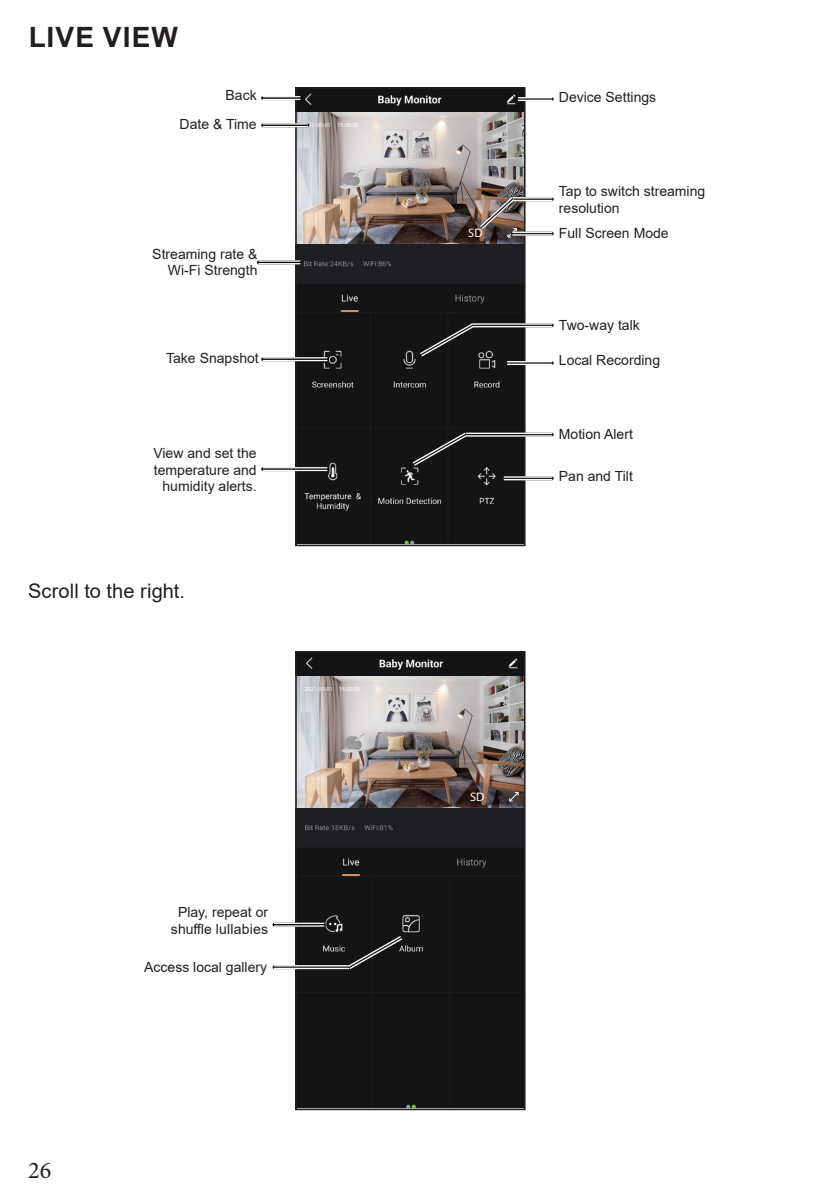
<style>
.page{position:relative;width:837px;height:1187px;background:#fff}
.page>*{position:absolute;margin:0;border:0;box-sizing:border-box;transform-origin:0 0}
.Body{font:700 28px "Arial";letter-spacing:.04em;color:#231f20}
.t1{font:24px "Minion Pro";color:#231f20}
.Body-2{font:20px "Arial";letter-spacing:.005em;color:#231f20}
.t2{font:14px/16.8px "Arial";color:#231f20;text-align:right}
.t3{font:12.4px "Myriad Pro";color:#fff}
.t4{font:6px "Myriad Pro";color:#fff}
</style>
<div class="page">
<img style="left:298px;top:90px;width:224px;height:453px">
<img style="left:298px;top:112px;width:224px;height:131px">
<div style="left:295px;top:87px;width:230px;height:459px;border:2px solid #231f20"></div>
<svg style="left:263px;top:97px;width:37px;height:2px"></svg>
<hr style="left:263px;top:99px;width:37px;height:1px;background:#fff">
<hr style="left:263px;top:96px;width:37px;height:1px;background:#fff">
<hr style="left:263px;top:123px;width:44px;height:4px;background:#0f0f0f">
<hr style="left:263px;top:126px;width:44px;height:1px;background:#fff">
<hr style="left:263px;top:123px;width:44px;height:2px;background:#fff">
<svg style="left:518px;top:98px;width:33px;height:2px"></svg>
<hr style="left:518px;top:97px;width:33px;height:1px;background:#fff">
<hr style="left:518px;top:100px;width:33px;height:1px;background:#fff">
<hr style="left:472px;top:323px;width:79px;height:4px;background:#231f20">
<hr style="left:472px;top:323px;width:79px;height:2px;background:#fff">
<hr style="left:472px;top:326px;width:79px;height:1px;background:#fff">
<hr style="left:512px;top:232px;width:39px;height:4px;background:#231f20">
<hr style="left:512px;top:232px;width:39px;height:1px;background:#fff">
<hr style="left:512px;top:234px;width:39px;height:2px;background:#fff">
<svg style="left:507px;top:362px;width:44px;height:2px"></svg>
<hr style="left:507px;top:361px;width:44px;height:1px;background:#fff">
<hr style="left:507px;top:364px;width:44px;height:1px;background:#fff">
<hr style="left:466px;top:432px;width:85px;height:4px;background:#231f20">
<hr style="left:466px;top:432px;width:85px;height:2px;background:#fff">
<hr style="left:466px;top:435px;width:85px;height:1px;background:#fff">
<svg style="left:263px;top:358px;width:64px;height:2px"></svg>
<hr style="left:263px;top:360px;width:64px;height:1px;background:#fff">
<hr style="left:263px;top:357px;width:64px;height:1px;background:#fff">
<svg style="left:263px;top:468px;width:64px;height:2px"></svg>
<hr style="left:263px;top:470px;width:64px;height:1px;background:#fff">
<hr style="left:263px;top:467px;width:64px;height:1px;background:#fff">
<hr style="left:504px;top:476px;width:47px;height:4px;background:#231f20">
<hr style="left:504px;top:476px;width:47px;height:2px;background:#fff">
<hr style="left:504px;top:479px;width:47px;height:1px;background:#fff">
<hr style="left:259px;top:260px;width:41px;height:4px;background:#000">
<hr style="left:259px;top:263px;width:41px;height:1px;background:#fff">
<hr style="left:259px;top:260px;width:41px;height:2px;background:#fff">
<svg style="left:518px;top:198px;width:33px;height:2px"></svg>
<hr style="left:512px;top:197px;width:39px;height:1px;background:#fff">
<hr style="left:512px;top:200px;width:39px;height:1px;background:#fff">
<svg style="left:475px;top:193px;width:43px;height:45px;background:#7a675f"></svg>
<svg style="left:408px;top:429px;width:63px;height:40px;background:#252426"></svg>
<svg style="left:415px;top:320px;width:63px;height:40px;background:#242426"></svg>
<img style="left:298px;top:654px;width:224px;height:453px">
<img style="left:298px;top:676px;width:224px;height:131px">
<svg style="left:508px;top:791px;width:11px;height:11px"></svg>
<div style="left:295px;top:651px;width:230px;height:459px;border:2px solid #231f20"></div>
<hr style="left:274px;top:922px;width:50px;height:4px;background:#000">
<hr style="left:274px;top:925px;width:50px;height:1px;background:#fff">
<hr style="left:274px;top:922px;width:50px;height:2px;background:#fff">
<hr style="left:274px;top:965px;width:74px;height:4px;background:#8d8b8c">
<hr style="left:274px;top:967px;width:74px;height:2px;background:#fff">
<hr style="left:274px;top:965px;width:74px;height:1px;background:#fff">
<svg style="left:343px;top:932px;width:63px;height:40px;background:#262628"></svg>
<p class="Body" style="left:29px;top:17px;width:151px">LIVE VIEW</p>
<p class="t2" style="left:225px;top:87px;width:33px">Back</p>
<p class="t2" style="left:180px;top:115px;width:79px">Date &amp; Time</p>
<p class="t4" style="left:302px;top:121px;width:57px">2021-05-01 15:00:00</p>
<p class="t2" style="left:152px;top:245px;width:107px">Streaming rate &amp;<br>Wi-Fi Strength</p>
<p class="t2" style="left:166px;top:349px;width:94px">Take Snapshot</p>
<p class="t2" style="left:153px;top:444px;width:105px">View and set the temperature and humidity alerts.</p>
<p class="Body-2" style="left:28px;top:577px;width:158px">Scroll to the right.</p>
<p class="t4" style="left:304px;top:685px;width:57px">2021-05-01 15:00:00</p>
<h2 class="t1" style="left:28px;top:1154px;width:25px">26</h2>
<p class="t2" style="left:171px;top:903px;width:99px;text-align:center">Play, repeat or shuffle lullabies</p>
<p class="t2" style="left:144px;top:958px;width:124px">Access local gallery</p>
<p class="t3" style="left:468px;top:225px;width:16px">SD</p>
<p class="t2" style="left:558px;top:88px;width:99px">Device Settings</p>
<p class="t2" style="left:558px;top:183px;width:148px;text-align:left">Tap to switch streaming resolution</p>
<p class="t2" style="left:558px;top:224px;width:111px">Full Screen Mode</p>
<p class="t2" style="left:558px;top:316px;width:82px">Two-way talk</p>
<p class="t2" style="left:558px;top:351px;width:103px">Local Recording</p>
<p class="t2" style="left:558px;top:425px;width:75px">Motion Alert</p>
<p class="t2" style="left:558px;top:468px;width:75px">Pan and Tilt</p>
<p class="t3" style="left:470px;top:789px;width:16px">SD</p>
</div>
